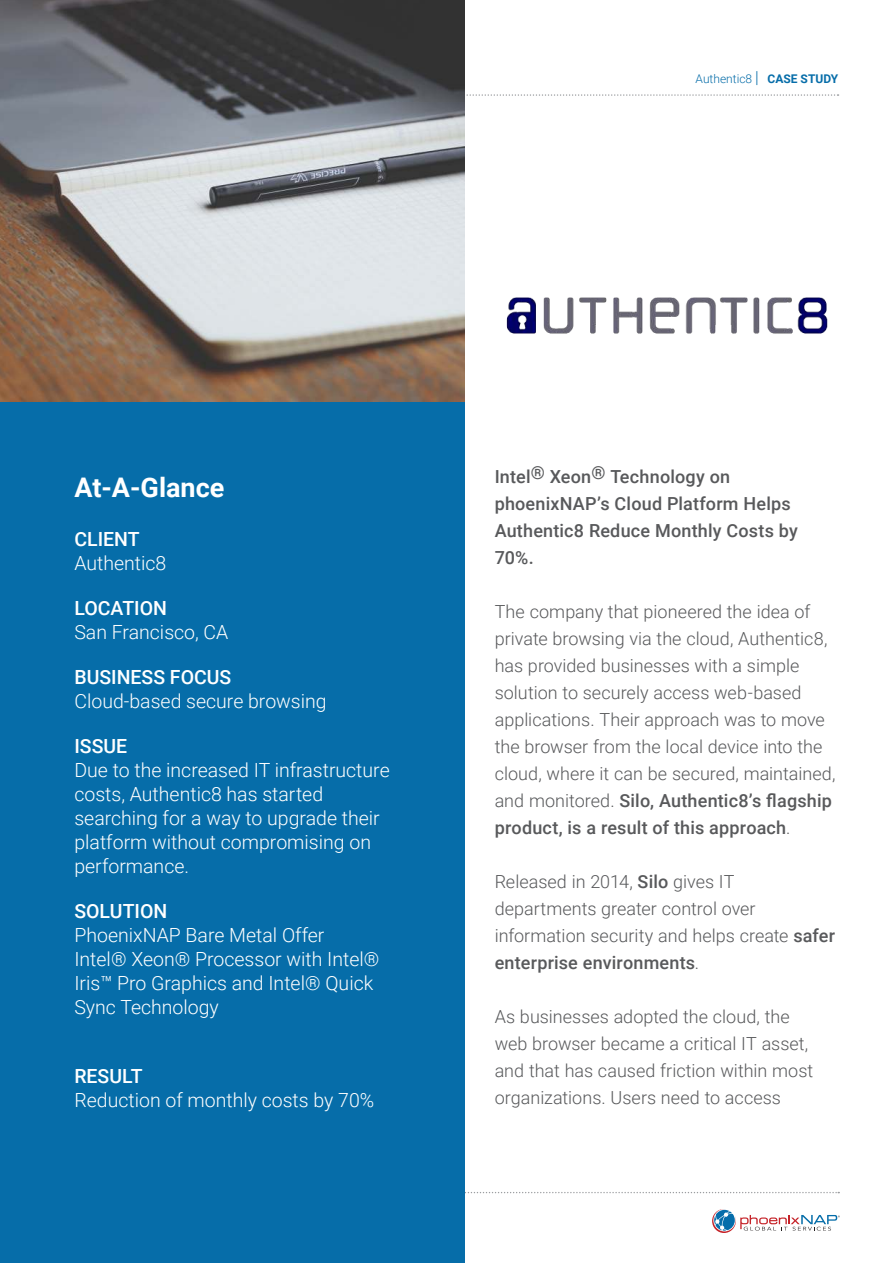
<style>
.page{position:relative;width:893px;height:1263px;background:#fff}
.page>*{position:absolute;margin:0;border:0;box-sizing:border-box;transform-origin:0 0}
.t1{font:700 27px "Roboto";color:#fff}
.t2{font:300 19.5px/24px "Roboto";color:#fff}
.t3{font:500 19.5px "Roboto";color:#fff}
.t4{font:300 18px/27px "Roboto";color:#58595b}
.t5{font:500 18px/27px "Roboto";letter-spacing:.01em;color:#58595b}
.t6{font:300 12px "Roboto";color:#066da9}
.s1{font-size:16.5px}
.s2{font-weight:700}
.s3{font-weight:500}
</style>
<div class="page">
<svg style="left:464px;top:94px;width:374px;height:2px"></svg>
<svg style="left:464px;top:1192px;width:375px;height:1px"></svg>
<svg style="left:712px;top:1209px;width:128px;height:24px"></svg>
<div style="left:0;top:102px;width:464px;height:1161px;background:#066da9"></div>
<img style="left:0;top:0;width:464px;height:401px">
<img style="left:506px;top:297px;width:322px;height:37px">
<p class="t6" style="left:696px;top:74px;width:144px">Authentic8 <span class="s1">|</span> <span class="s2">CASE STUDY</span></p>
<h1 class="t1" style="left:74px;top:471px;width:151px">At-A-Glance</h1>
<p class="t3" style="left:74px;top:531px;width:67px">CLIENT</p>
<p class="t2" style="left:74px;top:553px;width:94px">Authentic8</p>
<p class="t3" style="left:74px;top:600px;width:94px">LOCATION</p>
<p class="t2" style="left:74px;top:622px;width:156px">San Francisco, CA</p>
<p class="t3" style="left:74px;top:669px;width:158px">BUSINESS FOCUS</p>
<p class="t2" style="left:74px;top:691px;width:254px">Cloud-based secure browsing</p>
<p class="t3" style="left:74px;top:738px;width:54px">ISSUE</p>
<p class="t2" style="left:74px;top:760px;width:317px">Due to the increased IT infrastructure costs, Authentic8 has started searching for a way to upgrade their platform without compromising on performance.</p>
<p class="t3" style="left:74px;top:903px;width:94px">SOLUTION</p>
<p class="t2" style="left:74px;top:925px;width:307px">PhoenixNAP Bare Metal Offer<br>Intel® Xeon® Processor with Intel®<br>Iris™ Pro Graphics and Intel® Quick<br>Sync Technology</p>
<p class="t3" style="left:74px;top:1068px;width:70px">RESULT</p>
<p class="t2" style="left:74px;top:1089px;width:301px">Reduction of monthly costs by 70%</p>
<p class="t5" style="left:495px;top:465px;width:305px">Intel® Xeon® Technology on phoenixNAP’s Cloud Platform Helps<br>Authentic8 Reduce Monthly Costs by<br>70%.</p>
<p class="t4" style="left:495px;top:600px;width:342px">The company that pioneered the idea of private browsing via the cloud, Authentic8, has provided businesses with a simple solution to securely access web-based applications. Their approach was to move the browser from the local device into the cloud, where it can be secured, maintained, and monitored. <span class="s3">Silo, Authentic8’s flagship product, is a result of this approach</span>.</p>
<p class="t4" style="left:495px;top:870px;width:342px">Released in 2014, <span class="s3">Silo</span> gives IT departments greater control over information security and helps create <span class="s3">safer enterprise environments</span>.</p>
<p class="t4" style="left:495px;top:1005px;width:320px">As businesses adopted the cloud, the web browser became a critical IT asset, and that has caused friction within most organizations. Users need to access</p>
</div>
